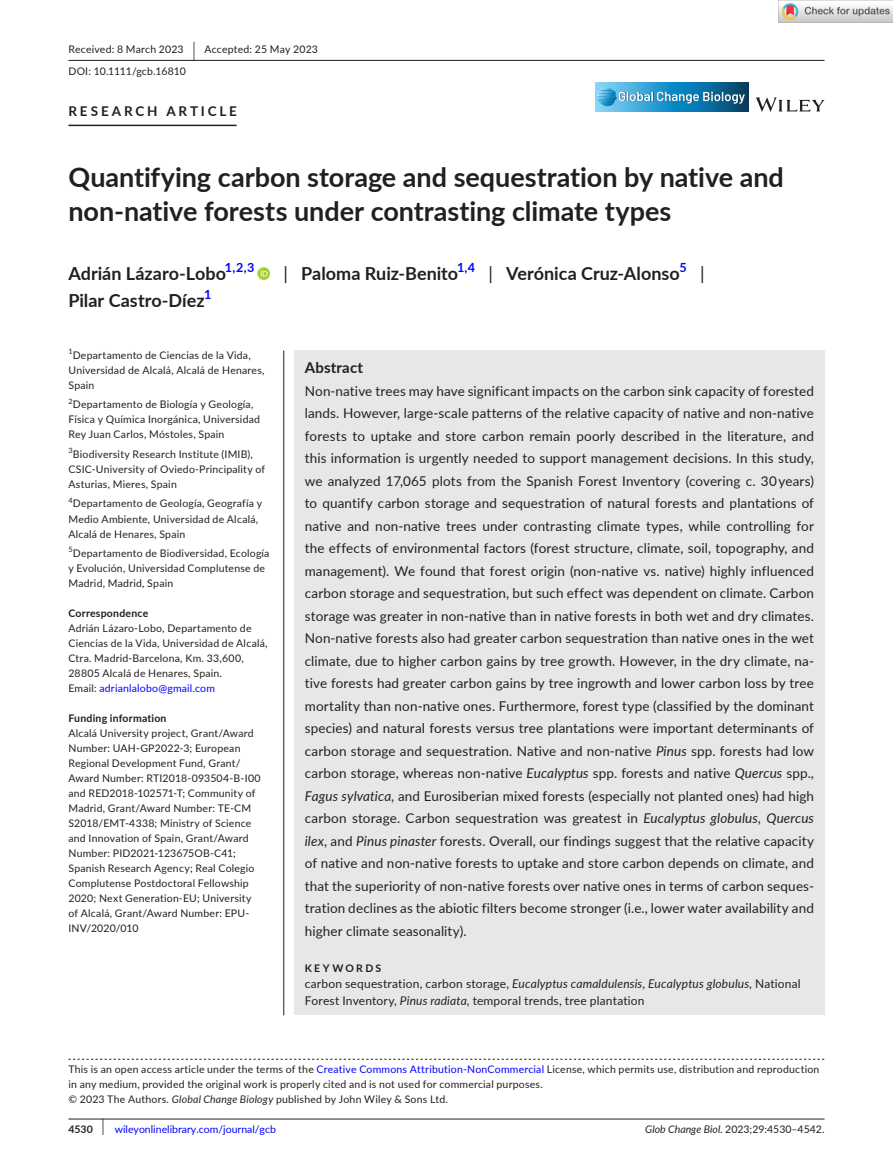
<style>
.page{position:relative;width:893px;height:1174px;background:#fff}
.page>*{position:absolute;margin:0;border:0;box-sizing:border-box;transform-origin:0 0}
.t1{font:700 27px/34.5px "Lato";color:#231f20}
.t2{font:700 18px "Lato";color:#231f20}
.t3{font:18px "Lato";color:#231f20}
.t4{font:700 15px "Lato";letter-spacing:.015em;color:#231f20}
.t5{font:13.5px/22.5px "Lato";letter-spacing:.01em;color:#231f20;text-align:justify}
.t6{font:700 13.5px "Lato";letter-spacing:.21em;color:#231f20}
.t7{font:700 12.6px "Lato";color:#00f}
.t8{font:12px/16.5px "Lato";letter-spacing:.015em;color:#231f20}
.t9{font:10.5px/15px "Lato";letter-spacing:.02em;color:#231f20}
.t10{font:10.5px "Lato";color:#00f}
.t11{font:10.5px "Lato";color:#231f20}
.t12{font:700 10.5px "Lato";letter-spacing:.02em;color:#231f20}
.t13{font:700 10.5px "Lato";letter-spacing:.22em;color:#231f20}
.t14{font:7.35px "Lato";color:#231f20}
.s1{font-size:19.65px}
.s2{font-weight:400}
.s3{color:#00f}
.s4{font-style:italic}
.s5{font-weight:700;color:#231f20}
.s6{font-size:17.4px;color:#231f20}
</style>
<div class="page">
<hr style="left:68px;top:1118px;width:756px;height:1px;background:#231f20">
<svg style="left:756px;top:97px;width:68px;height:15px"></svg>
<svg style="left:595px;top:82px;width:153px;height:29px"></svg>
<svg style="left:597px;top:87px;width:148px;height:19px"></svg>
<hr style="left:68px;top:60px;width:756px;height:1px;background:#231f20">
<hr style="left:68px;top:125px;width:169px;height:1px;background:#231f20">
<svg style="left:257px;top:267px;width:13px;height:13px"></svg>
<svg style="left:261px;top:269px;width:7px;height:7px"></svg>
<svg style="left:68px;top:1058px;width:756px;height:1px"></svg>
<div style="left:294px;top:350px;width:530px;height:665px;background:#e6e7e9"></div>
<hr style="left:283px;top:350px;width:1px;height:665px;background:#231f20">
<img style="left:779px;top:0;width:114px;height:23px">
<p class="t9" style="left:68px;top:38px;width:251px;line-height:21.8px">Received: 8 March 2023 <span class="s1">|</span> Accepted: 25 May 2023<br>DOI: 10.1111/gcb.16810</p>
<p class="t6" style="left:68px;top:101px;width:170px">RESEARCH ARTICLE</p>
<h1 class="t1" style="left:68px;top:159px;width:717px">Quantifying carbon storage and sequestration by native and non-native forests under contrasting climate types</h1>
<h2 class="t2" style="left:68px;top:260px;width:159px">Adrián Lázaro-Lobo</h2>
<p class="t7" style="left:225px;top:258px;width:31px">1,2,3</p>
<h2 class="t2" style="left:284px;top:260px;width:176px"><span class="s2">|</span> Paloma Ruiz-Benito</h2>
<p class="t7" style="left:457px;top:258px;width:19px">1,4</p>
<h2 class="t2" style="left:488px;top:260px;width:193px"><span class="s2">|</span> Verónica Cruz-Alonso</h2>
<p class="t7" style="left:679px;top:258px;width:9px">5</p>
<h2 class="t3" style="left:700px;top:260px;width:6px">|</h2>
<h2 class="t2" style="left:68px;top:287px;width:138px">Pilar Castro-Díez</h2>
<p class="t7" style="left:204px;top:285px;width:9px">1</p>
<p class="t14" style="left:68px;top:346px;width:6px">1</p>
<p class="t9" style="left:68px;top:347px;width:198px;text-indent:4px">Departamento de Ciencias de la Vida,<br>Universidad de Alcalá, Alcalá de Henares,<br>Spain</p>
<p class="t14" style="left:68px;top:396px;width:6px">2</p>
<p class="t9" style="left:68px;top:397px;width:193px;text-indent:4px">Departamento de Biología y Geología,<br>Física y Química Inorgánica, Universidad<br>Rey Juan Carlos, Móstoles, Spain</p>
<p class="t9" style="left:68px;top:446px;width:198px"><sup>3</sup>Biodiversity Research Institute (IMIB),<br>CSIC-University of Oviedo-Principality of<br>Asturias, Mieres, Spain</p>
<p class="t9" style="left:68px;top:496px;width:195px"><sup>4</sup>Departamento de Geología, Geografía y<br>Medio Ambiente, Universidad de Alcalá,<br>Alcalá de Henares, Spain</p>
<p class="t9" style="left:68px;top:545px;width:203px"><sup>5</sup>Departamento de Biodiversidad, Ecología y Evolución, Universidad Complutense de<br>Madrid, Madrid, Spain</p>
<p class="t12" style="left:68px;top:605px;width:81px">Correspondence</p>
<p class="t9" style="left:68px;top:620px;width:201px">Adrián Lázaro-Lobo, Departamento de Ciencias de la Vida, Universidad de Alcalá, Ctra. Madrid-Barcelona, Km. 33,600, 28805 Alcalá de Henares, Spain.<br>Email: <span class="s3">adrianlalobo@gmail.com</span></p>
<p class="t12" style="left:68px;top:710px;width:100px">Funding information</p>
<p class="t9" style="left:68px;top:725px;width:194px">Alcalá University project, Grant/Award Number: UAH-GP2022-3; European Regional Development Fund, Grant/ Award Number: RTI2018-093504-B-I00 and RED2018-102571-T; Community of Madrid, Grant/Award Number: TE-CM S2018/EMT-4338; Ministry of Science and Innovation of Spain, Grant/Award Number: PID2021-123675OB-C41; Spanish Research Agency; Real Colegio Complutense Postdoctoral Fellowship 2020; Next Generation-EU; University of Alcalá, Grant/Award Number: EPU-INV/2020/010</p>
<p class="t4" style="left:305px;top:356px;width:60px">Abstract</p>
<p class="t5" style="left:305px;top:379px;width:511px">Non-native trees may have significant impacts on the carbon sink capacity of forested lands. However, large-scale patterns of the relative capacity of native and non-native forests to uptake and store carbon remain poorly described in the literature, and this information is urgently needed to support management decisions. In this study, we analyzed 17,065 plots from the Spanish Forest Inventory (covering c. 30 years) to quantify carbon storage and sequestration of natural forests and plantations of native and non-native trees under contrasting climate types, while controlling for the effects of environmental factors (forest structure, climate, soil, topography, and management). We found that forest origin (non-native vs. native) highly influenced carbon storage and sequestration, but such effect was dependent on climate. Carbon storage was greater in non-native than in native forests in both wet and dry climates.<br>Non-native forests also had greater carbon sequestration than native ones in the wet climate, due to higher carbon gains by tree growth. However, in the dry climate, na&shy;tive forests had greater carbon gains by tree ingrowth and lower carbon loss by tree mortality than non-native ones. Furthermore, forest type (classified by the dominant species) and natural forests versus tree plantations were important determinants of carbon storage and sequestration. Native and non-native <span class="s4">Pinus</span> spp. forests had low carbon storage, whereas non-native <span class="s4">Eucalyptus</span> spp. forests and native <span class="s4">Quercus</span> spp., <span class="s4">Fagus sylvatica</span>, and Eurosiberian mixed forests (especially not planted ones) had high carbon storage. Carbon sequestration was greatest in <span class="s4">Eucalyptus globulus</span>, <span class="s4">Quercus ilex</span>, and <span class="s4">Pinus pinaster</span> forests. Overall, our findings suggest that the relative capacity of native and non-native forests to uptake and store carbon depends on climate, and that the superiority of non-native forests over native ones in terms of carbon seques&shy;tration declines as the abiotic filters become stronger (i.e., lower water availability and higher climate seasonality).</p>
<p class="t13" style="left:305px;top:960px;width:78px">KEYWORDS</p>
<p class="t8" style="left:305px;top:975px;width:497px">carbon sequestration, carbon storage, <span class="s4">Eucalyptus camaldulensis</span>, <span class="s4">Eucalyptus globulus</span>, National<br>Forest Inventory, <span class="s4">Pinus radiata</span>, temporal trends, tree plantation</p>
<p class="t9" style="left:68px;top:1061px;width:752px">This is an open access article under the terms of the <span class="s3">Creative Commons Attribution-NonCommercial</span> License, which permits use, distribution and reproduction in any medium, provided the original work is properly cited and is not used for commercial purposes.<br>© 2023 The Authors. <span class="s4">Global Change Biology</span> published by John Wiley &amp; Sons Ltd.</p>
<p class="t10" style="left:68px;top:1121px;width:209px"><span class="s5">4530</span> <span class="s6">|</span> wileyonlinelibrary.com/journal/gcb</p>
<p class="t11" style="left:645px;top:1121px;width:181px"><span class="s4">Glob Change Biol.</span> 2023;29:4530–4542.</p>
</div>
